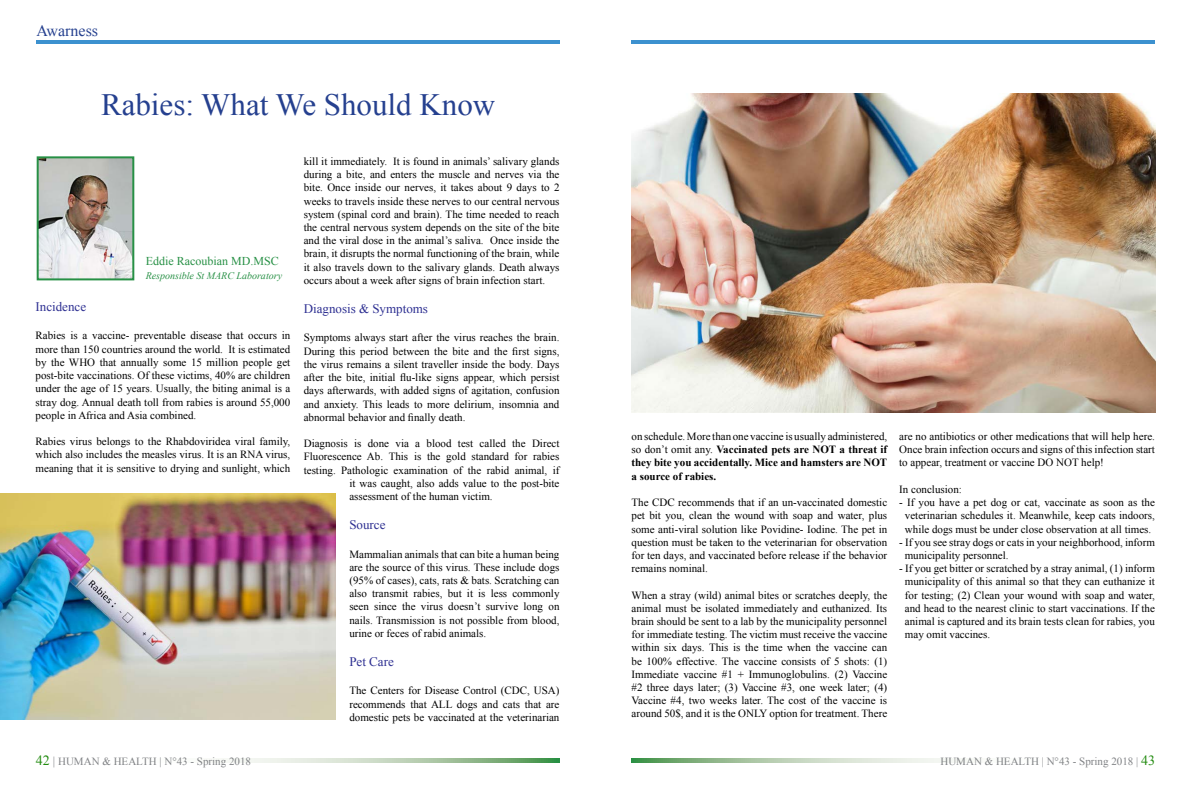
<style>
.page{position:relative;width:1191px;height:794px;background:#fff}
.page>*{position:absolute;margin:0;border:0;box-sizing:border-box;transform-origin:0 0}
.t1{font:31px "Times New Roman";color:#25408f}
.t2{font:16px "Times New Roman";color:#25408f}
.t3{font:13px "Times New Roman";color:#2e3092}
.t4{font:12px "Times New Roman";color:#279045}
.t5{font:11px/13.2px "Times New Roman";color:#000;text-align:justify}
.t6{font:700 11px/13.2px "Times New Roman";color:#000;text-align:justify}
.t7{font:11px "Times New Roman";color:#808285}
.t8{font:italic 10px "Times New Roman";color:#279045}
.s1{font-weight:400}
.s2{font-size:14px;color:#228b0f}
.s3{font-size:12px}
</style>
<div class="page">
<svg style="left:229px;top:758px;width:330px;height:5px;background:#b4cfb1"></svg>
<svg style="left:631px;top:758px;width:328px;height:5px;background:#b5cfb2"></svg>
<hr style="left:36px;top:41px;width:523px;height:3px;background:#3c91cf">
<hr style="left:631px;top:41px;width:524px;height:3px;background:#3c91cf">
<img style="left:40px;top:159px;width:91px;height:118px">
<div style="left:37px;top:156px;width:97px;height:124px;border:2px solid #279045"></div>
<img style="left:0;top:493px;width:335px;height:227px">
<img style="left:631px;top:94px;width:524px;height:319px">
<h2 class="t2" style="left:36px;top:20px;width:63px">Awarness</h2>
<h1 class="t1" style="left:101px;top:84px;width:396px">Rabies: What We Should Know</h1>
<p class="t4" style="left:146px;top:252px;width:134px">Eddie Racoubian MD.MSC</p>
<p class="t8" style="left:146px;top:268px;width:138px">Responsible St MARC Laboratory</p>
<p class="t3" style="left:36px;top:297px;width:52px">Incidence</p>
<p class="t5" style="left:36px;top:329px;width:256px">Rabies is a vaccine- preventable disease that occurs in more than 150 countries around the world. It is estimated by the WHO that annually some 15 million people get post-bite vaccinations. Of these victims, 40% are children under the age of 15 years. Usually, the biting animal is a stray dog. Annual death toll from rabies is around 55,000 people in Africa and Asia combined.</p>
<p class="t5" style="left:36px;top:435px;width:256px">Rabies virus belongs to the Rhabdoviridea viral family, which also includes the measles virus. It is an RNA virus, meaning that it is sensitive to drying and sunlight, which</p>
<p class="t5" style="left:304px;top:154px;width:257px">kill it immediately. It is found in animals’ salivary glands during a bite, and enters the muscle and nerves via the bite. Once inside our nerves, it takes about 9 days to 2 weeks to travels inside these nerves to our central nervous system (spinal cord and brain). The time needed to reach the central nervous system depends on the site of the bite and the viral dose in the animal’s saliva. Once inside the brain, it disrupts the normal functioning of the brain, while it also travels down to the salivary glands. Death always occurs about a week after signs of brain infection start.</p>
<p class="t3" style="left:304px;top:299px;width:126px">Diagnosis &amp; Symptoms</p>
<p class="t5" style="left:304px;top:331px;width:257px">Symptoms always start after the virus reaches the brain.<br>During this period between the bite and the first signs, the virus remains a silent traveller inside the body. Days after the bite, initial flu-like signs appear, which persist days afterwards, with added signs of agitation, confusion and anxiety. This leads to more delirium, insomnia and abnormal behavior and finally death.</p>
<p class="t5" style="left:304px;top:436px;width:257px">Diagnosis is done via a blood test called the Direct</p>
<p class="t5" style="left:304px;top:450px;width:257px">Fluorescence Ab. This is the gold standard for rabies</p>
<p class="t5" style="left:304px;top:463px;width:257px">testing. Pathologic examination of the rabid animal, if</p>
<p class="t5" style="left:349px;top:476px;width:212px">it was caught, also adds value to the post-bite</p>
<p class="t5" style="left:349px;top:489px;width:145px">assessment of the human victim.</p>
<p class="t3" style="left:349px;top:515px;width:38px">Source</p>
<p class="t5" style="left:349px;top:547px;width:212px">Mammalian animals that can bite a human being are the source of this virus. These include dogs (95% of cases), cats, rats &amp; bats. Scratching can also transmit rabies, but it is less commonly seen since the virus doesn’t survive long on nails. Transmission is not possible from blood, urine or feces of rabid animals.</p>
<p class="t3" style="left:349px;top:652px;width:46px">Pet Care</p>
<p class="t5" style="left:349px;top:684px;width:212px">The Centers for Disease Control (CDC, USA) recommends that ALL dogs and cats that are domestic pets be vaccinated at the veterinarian</p>
<p class="t6" style="left:631px;top:429px;width:257px"><span class="s1">on schedule. More than one vaccine is usually administered, so don’t omit any.</span> Vaccinated pets are NOT a threat if they bite you accidentally. Mice and hamsters are NOT a source of rabies.</p>
<p class="t5" style="left:631px;top:495px;width:257px">The CDC recommends that if an un-vaccinated domestic pet bit you, clean the wound with soap and water, plus some anti-viral solution like Povidine- Iodine. The pet in question must be taken to the veterinarian for observation for ten days, and vaccinated before release if the behavior remains nominal.</p>
<p class="t5" style="left:631px;top:588px;width:257px">When a stray (wild) animal bites or scratches deeply, the animal must be isolated immediately and euthanized. Its brain should be sent to a lab by the municipality personnel for immediate testing. The victim must receive the vaccine within six days. This is the time when the vaccine can be 100% effective. The vaccine consists of 5 shots: (1)<br>Immediate vaccine #1 + Immunoglobulins. (2) Vaccine #2 three days later; (3) Vaccine #3, one week later; (4)<br>Vaccine #4, two weeks later. The cost of the vaccine is around 50$, and it is the ONLY option for treatment. There</p>
<p class="t5" style="left:899px;top:429px;width:257px">are no antibiotics or other medications that will help here.<br>Once brain infection occurs and signs of this infection start to appear, treatment or vaccine DO NOT help!</p>
<p class="t5" style="left:899px;top:482px;width:64px">In conclusion:</p>
<p class="t5" style="left:899px;top:495px;width:257px;text-align:center">- If you have a pet dog or cat, vaccinate as soon as the veterinarian schedules it. Meanwhile, keep cats indoors, while dogs must be under close observation at all times.</p>
<p class="t5" style="left:904px;top:535px;width:252px;text-indent:-6px">- If you see stray dogs or cats in your neighborhood, inform municipality personnel.</p>
<p class="t5" style="left:905px;top:561px;width:251px;text-indent:-6px">- If you get bitter or scratched by a stray animal, (1) inform municipality of this animal so that they can euthanize it for testing; (2) Clean your wound with soap and water, and head to the nearest clinic to start vaccinations. If the animal is captured and its brain tests clean for rabies, you may omit vaccines.</p>
<p class="t7" style="left:36px;top:754px;width:217px"><span class="s2">42</span> <span class="s3">|</span> HUMAN &amp; HEALTH | N°43 - Spring 2018</p>
<p class="t7" style="left:940px;top:754px;width:216px">HUMAN &amp; HEALTH | N°43 - Spring 2018 | <span class="s2">43</span></p>
</div>
